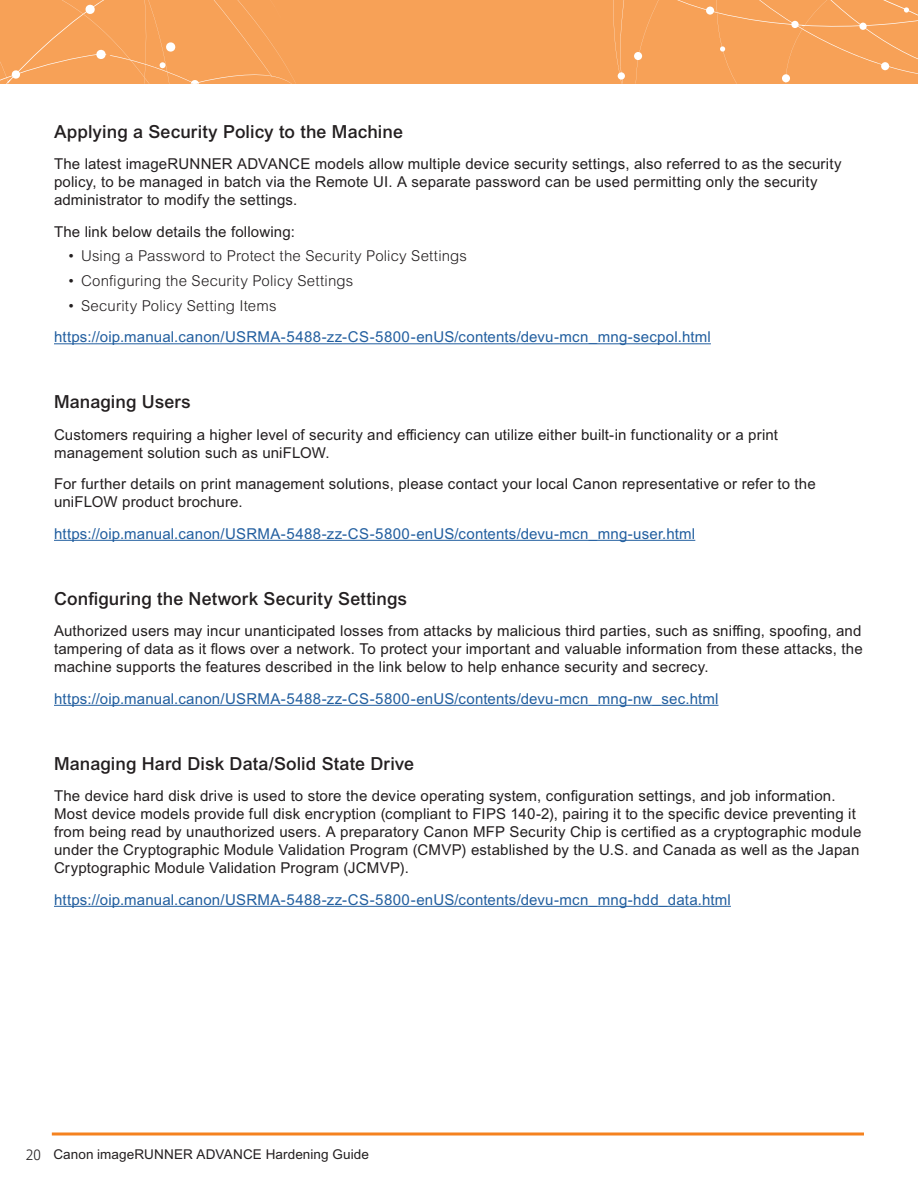
<style>
.page{position:relative;width:918px;height:1188px;background:#fff}
.page>*{position:absolute;margin:0;border:0;box-sizing:border-box;transform-origin:0 0}
.Paragraph_Heads{font:500 18px "Arial MT Pro";letter-spacing:.005em;color:#231f20}
.Apendix_body{font:15px/18px "Arial MT Pro";letter-spacing:.01em;color:#231f20}
.Apendix_body-2{font:15px "Arial MT Pro";letter-spacing:.015em;color:#215e9f}
.Body_bullets{font:300 15px "Arial MT Pro";letter-spacing:.01em;color:#231f20}
.t1{font:13.5px "Arial MT Pro";letter-spacing:.005em;color:#231f20}
.s1{font-family:"Optic Sans 201"}
</style>
<div class="page">
<svg style="left:52px;top:1132px;width:812px;height:4px;background:#f7a156"></svg>
<div style="left:0;top:0;width:918px;height:84px;background:#f7a157"></div>
<svg style="left:0;top:0;width:296px;height:84px"></svg>
<svg style="left:613px;top:0;width:305px;height:84px"></svg>
<hr style="left:54px;top:343px;width:657px;height:1px;background:#215e9f">
<hr style="left:54px;top:540px;width:641px;height:1px;background:#215e9f">
<hr style="left:54px;top:705px;width:665px;height:1px;background:#215e9f">
<hr style="left:54px;top:906px;width:677px;height:1px;background:#215e9f">
<h2 class="Paragraph_Heads" style="left:54px;top:121px;width:351px">Applying a Security Policy to the Machine</h2>
<p class="Apendix_body" style="left:54px;top:156px;width:789px">The latest imageRUNNER ADVANCE models allow multiple device security settings, also referred to as the security policy, to be managed in batch via the Remote UI. A separate password can be used permitting only the security administrator to modify the settings.</p>
<p class="Apendix_body" style="left:54px;top:223px;width:242px">The link below details the following:</p>
<p class="Body_bullets" style="left:68px;top:247px;width:401px">• Using a Password to Protect the Security Policy Settings</p>
<p class="Body_bullets" style="left:68px;top:272px;width:287px">• Configuring the Security Policy Settings</p>
<p class="Body_bullets" style="left:68px;top:297px;width:211px">• Security Policy Setting Items</p>
<p class="Apendix_body-2" style="left:54px;top:328px;width:658px">https://oip.manual.canon/USRMA-5488-zz-CS-5800-enUS/contents/devu-mcn_mng-secpol.html</p>
<h2 class="Paragraph_Heads" style="left:54px;top:391px;width:138px">Managing Users</h2>
<p class="Apendix_body" style="left:54px;top:426px;width:726px">Customers requiring a higher level of security and efficiency can utilize either built-in functionality or a print management solution such as uniFLOW.</p>
<p class="Apendix_body" style="left:54px;top:476px;width:763px">For further details on print management solutions, please contact your local Canon representative or refer to the uniFLOW product brochure.</p>
<p class="Apendix_body-2" style="left:54px;top:525px;width:643px">https://oip.manual.canon/USRMA-5488-zz-CS-5800-enUS/contents/devu-mcn_mng-user.html</p>
<h2 class="Paragraph_Heads" style="left:54px;top:588px;width:355px">Configuring the Network Security Settings</h2>
<p class="Apendix_body" style="left:54px;top:623px;width:810px;text-align:justify">Authorized users may incur unanticipated losses from attacks by malicious third parties, such as sniffing, spoofing, and tampering of data as it flows over a network. To protect your important and valuable information from these attacks, the machine supports the features described in the link below to help enhance security and secrecy.</p>
<p class="Apendix_body-2" style="left:54px;top:690px;width:666px">https://oip.manual.canon/USRMA-5488-zz-CS-5800-enUS/contents/devu-mcn_mng-nw_sec.html</p>
<h2 class="Paragraph_Heads" style="left:54px;top:753px;width:362px">Managing Hard Disk Data/Solid State Drive</h2>
<p class="Apendix_body" style="left:54px;top:788px;width:809px">The device hard disk drive is used to store the device operating system, configuration settings, and job information.<br>Most device models provide full disk encryption (compliant to FIPS 140-2), pairing it to the specific device preventing it from being read by unauthorized users. A preparatory Canon MFP Security Chip is certified as a cryptographic module under the Cryptographic Module Validation Program (CMVP) established by the U.S. and Canada as well as the Japan Cryptographic Module Validation Program (JCMVP).</p>
<p class="Apendix_body-2" style="left:54px;top:891px;width:678px">https://oip.manual.canon/USRMA-5488-zz-CS-5800-enUS/contents/devu-mcn_mng-hdd_data.html</p>
<p class="t1" style="left:26px;top:1147px;width:344px"><span class="s1">20</span> Canon imageRUNNER ADVANCE Hardening Guide</p>
</div>
